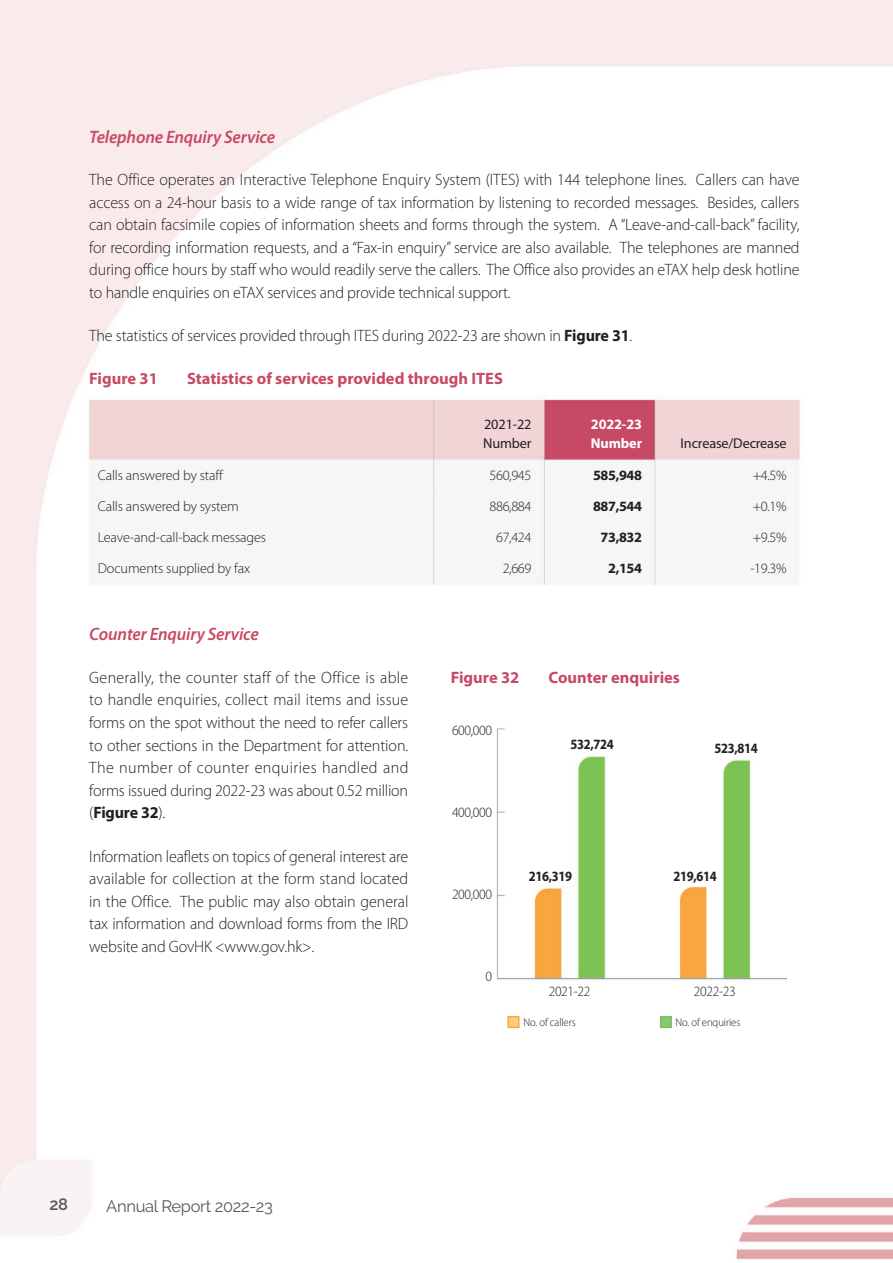
<style>
.page{position:relative;width:893px;height:1263px;background:#fff}
.page>*{position:absolute;margin:0;border:0;box-sizing:border-box;transform-origin:0 0}
.t1{font:italic 600 18px "Myriad Pro";letter-spacing:-.01em;color:#c84965}
.t2{font:300 16.5px/22.5px "Myriad Pro";letter-spacing:-.01em;color:#231f20;text-align:justify}
.t3{font:700 16.5px "Myriad Pro";color:#c84965}
.t4{font:16.5px "Raleway";letter-spacing:-.02em;color:#57585a}
.t5{font:600 16.5px "Raleway";color:#57585a}
.t6{font:300 14.25px "Myriad Pro";letter-spacing:-.01em;color:#231f20}
.t7{font:300 14.25px "Myriad Pro";letter-spacing:-.01em;color:#231f20;scale:.95 1}
.t8{font:14.25px/19.5px "Myriad Pro";letter-spacing:-.01em;color:#231f20}
.t9{font:700 semi-condensed 14.25px "Myriad Pro";letter-spacing:-.025em;color:#231f20;scale:.95 1}
.t10{font:700 14.25px "Myriad Pro";letter-spacing:-.025em;color:#231f20}
.t11{font:700 14.25px/19.5px "Myriad Pro";letter-spacing:-.01em;color:#fff}
.t12{font:300 11.25px "Myriad Pro";letter-spacing:-.01em;color:#231f20;scale:.95 1}
.s1{font-weight:700}
</style>
<div class="page">
<img style="left:0;top:0;width:893px;height:1260px">
<img style="left:447px;top:723px;width:340px;height:275px">
<div style="left:507px;top:1016px;width:13px;height:12px;background:#fece7a;border:2px solid #faa63f"></div>
<div style="left:660px;top:1016px;width:12px;height:12px;background:#85c878;border:2px solid #7cc352"></div>
<p class="t1" style="left:89px;top:127px;width:187px">Telephone Enquiry Service</p>
<p class="t2" style="left:89px;top:169px;width:712px">The Office operates an Interactive Telephone Enquiry System (ITES) with 144 telephone lines. Callers can have access on a 24-hour basis to a wide range of tax information by listening to recorded messages. Besides, callers can obtain facsimile copies of information sheets and forms through the system. A “Leave-and-call-back” facility, for recording information requests, and a “Fax-in enquiry” service are also available. The telephones are manned during office hours by staff who would readily serve the callers. The Office also provides an eTAX help desk hotline to handle enquiries on eTAX services and provide technical support.</p>
<p class="t2" style="left:89px;top:325px;width:544px">The statistics of services provided through ITES during 2022-23 are shown in <span class="s1">Figure 31</span>.</p>
<p class="t3" style="left:89px;top:369px;width:70px">Figure 31</p>
<p class="t3" style="left:187px;top:369px;width:317px">Statistics of services provided through ITES</p>
<p class="t8" style="left:483px;top:415px;width:50px">2021-22<br>Number</p>
<p class="t11" style="left:591px;top:414px;width:53px">2022-23<br>Number</p>
<p class="t8" style="left:680px;top:434px;width:108px">Increase/Decrease</p>
<p class="t6" style="left:98px;top:467px;width:127px">Calls answered by staff</p>
<p class="t6" style="left:489px;top:467px;width:44px">560,945</p>
<p class="t10" style="left:593px;top:467px;width:51px">585,948</p>
<p class="t6" style="left:753px;top:467px;width:35px">+4.5%</p>
<p class="t6" style="left:98px;top:498px;width:143px">Calls answered by system</p>
<p class="t6" style="left:489px;top:498px;width:44px">886,884</p>
<p class="t10" style="left:593px;top:498px;width:51px">887,544</p>
<p class="t6" style="left:753px;top:498px;width:35px">+0.1%</p>
<p class="t6" style="left:98px;top:530px;width:170px">Leave-and-call-back messages</p>
<p class="t6" style="left:496px;top:530px;width:37px">67,424</p>
<p class="t10" style="left:601px;top:529px;width:43px">73,832</p>
<p class="t6" style="left:753px;top:530px;width:35px">+9.5%</p>
<p class="t6" style="left:98px;top:561px;width:154px">Documents supplied by fax</p>
<p class="t6" style="left:503px;top:561px;width:30px">2,669</p>
<p class="t10" style="left:608px;top:561px;width:35px">2,154</p>
<p class="t6" style="left:750px;top:561px;width:38px">-19.3%</p>
<p class="t1" style="left:89px;top:625px;width:171px">Counter Enquiry Service</p>
<p class="t2" style="left:89px;top:666px;width:321px">Generally, the counter staff of the Office is able to handle enquiries, collect mail items and issue forms on the spot without the need to refer callers to other sections in the Department for attention.<br>The number of counter enquiries handled and forms issued during 2022-23 was about 0.52 million (<span class="s1">Figure 32</span>).</p>
<p class="t3" style="left:451px;top:668px;width:70px">Figure 32</p>
<p class="t3" style="left:549px;top:668px;width:133px">Counter enquiries</p>
<p class="t7" style="left:452px;top:722px;width:44px">600,000</p>
<p class="t9" style="left:570px;top:736px;width:47px">532,724</p>
<p class="t9" style="left:715px;top:740px;width:47px">523,814</p>
<p class="t7" style="left:452px;top:804px;width:44px">400,000</p>
<p class="t2" style="left:89px;top:845px;width:321px">Information leaflets on topics of general interest are available for collection at the form stand located in the Office. The public may also obtain general tax information and download forms from the IRD website and GovHK &lt;www.gov.hk&gt;.</p>
<p class="t7" style="left:452px;top:886px;width:44px">200,000</p>
<p class="t7" style="left:485px;top:969px;width:8px">0</p>
<p class="t9" style="left:529px;top:868px;width:47px">216,319</p>
<p class="t9" style="left:674px;top:868px;width:47px">219,614</p>
<p class="t7" style="left:549px;top:983px;width:45px">2021-22</p>
<p class="t7" style="left:694px;top:984px;width:45px">2022-23</p>
<p class="t12" style="left:523px;top:1016px;width:57px">No. of callers</p>
<p class="t12" style="left:675px;top:1016px;width:70px">No. of enquiries</p>
<p class="t5" style="left:49px;top:1194px;width:20px">28</p>
<p class="t4" style="left:106px;top:1196px;width:168px">Annual Report 2022-23</p>
</div>
